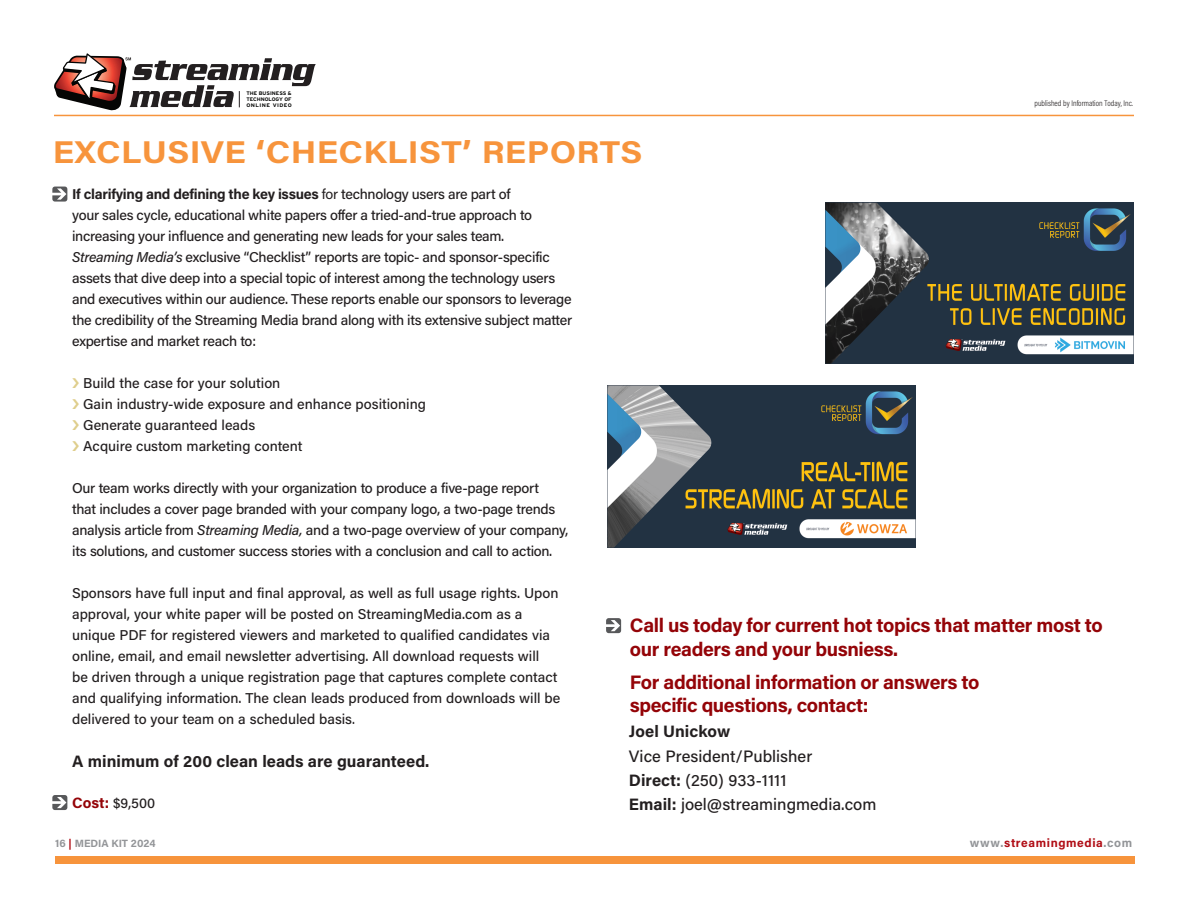
<style>
.page{position:relative;width:1188px;height:918px;background:#fff}
.page>*{position:absolute;margin:0;border:0;box-sizing:border-box;transform-origin:0 0}
._2011_Header_LT{font:700 31.5px "Acumin Pro";letter-spacing:.01em;color:#f7943c;scale:1.1 1}
.t1{font:700 19.5px/23.4px "Acumin Pro";letter-spacing:-.02em;color:#940408}
.t2{font:500 16.5px "Acumin Pro";color:#231f20}
.t3{font:700 16.5px "Acumin Pro";color:#231f20}
.t4{font:500 14.25px/21px "Acumin Pro";letter-spacing:-.015em;color:#231f20}
.t5{font:700 12px "Acumin Pro";letter-spacing:.05em;color:#b00d15}
.t6{font:700 10.5px "Acumin Pro";color:#939598}
.t7{font:300 8.25px "Acumin Pro Cond";color:#231f20}
.t8{font:700 5.1px/6.1px "Interstate";color:#040504;text-align:justify;scale:1.05 1}
.s1{font-weight:700}
.s2{font-weight:400}
.s3{font-style:italic}
.s4{font-weight:700;font-size:15px;color:#940408}
.s5{color:#b00d15}
.s6{color:#939598}
</style>
<div class="page">
<div style="left:55px;top:857px;width:1080px;height:7px;background:#f7943c"></div>
<hr style="left:54px;top:115px;width:1080px;height:1px;background:#f7943c">
<svg style="left:54px;top:53px;width:262px;height:57px"></svg>
<svg style="left:52px;top:187px;width:15px;height:15px"></svg>
<svg style="left:52px;top:795px;width:15px;height:15px"></svg>
<svg style="left:606px;top:618px;width:15px;height:15px"></svg>
<img style="left:826px;top:202px;width:307px;height:162px">
<img style="left:608px;top:386px;width:307px;height:161px">
<p class="t8" style="left:246px;top:90px;width:45px">THE BUSINESS &amp; TECHNOLOGY OF ONLINE VIDEO</p>
<p class="t7" style="left:1035px;top:98px;width:100px">published by Information Today, Inc.</p>
<p class="_2011_Header_LT" style="left:53px;top:130px;width:537px">EXCLUSIVE ‘CHECKLIST’ REPORTS</p>
<p class="t4" style="left:72px;top:183px;width:502px"><span class="s1">If clarifying and defining the key issues</span> <span class="s2">for</span> technology users are part of<br>your sales cycle, educational white papers offer a tried-and-true approach to increasing your influence and generating new leads for your sales team.<br><span class="s3">Streaming Media’s</span> exclusive “Checklist” reports are topic- and sponsor-specific assets that dive deep into a special topic of interest among the technology users and executives within our audience. These reports enable our sponsors to leverage the credibility of the Streaming Media brand along with its extensive subject matter expertise and market reach to:</p>
<p class="t4" style="left:83px;top:372px;width:199px">Build the case for your solution</p>
<p class="t4" style="left:83px;top:393px;width:344px">Gain industry-wide exposure and enhance positioning</p>
<p class="t4" style="left:83px;top:414px;width:174px">Generate guaranteed leads</p>
<p class="t4" style="left:83px;top:435px;width:221px">Acquire custom marketing content</p>
<p class="t4" style="left:72px;top:477px;width:498px">Our team works directly with your organization to produce a five-page report<br>that includes a cover page branded with your company logo, a two-page trends analysis article from <span class="s3">Streaming Media,</span> and a two-page overview of your company, its solutions, and customer success stories with a conclusion and call to action.</p>
<p class="t4" style="left:72px;top:582px;width:490px">Sponsors have full input and final approval, as well as full usage rights. Upon approval, your white paper will be posted on StreamingMedia.com as a unique PDF for registered viewers and marketed to qualified candidates via online, email, and email newsletter advertising. All download requests will<br>be driven through a unique registration page that captures complete contact and qualifying information. The clean leads produced from downloads will be delivered to your team on a scheduled basis<span class="s2">.</span></p>
<p class="t3" style="left:72px;top:750px;width:359px">A minimum of 200 clean leads are guaranteed.</p>
<p class="t4" style="left:72px;top:792px;width:85px"><span class="s4">Cost:</span> $9,500</p>
<p class="t1" style="left:630px;top:613px;width:474px">Call us today for current hot topics that matter most to our readers and your busniess.</p>
<p class="t1" style="left:630px;top:670px;width:351px">For additional information or answers to specific questions, contact:</p>
<p class="t3" style="left:629px;top:720px;width:103px">Joel Unickow</p>
<p class="t2" style="left:629px;top:744px;width:185px">Vice President/Publisher</p>
<p class="t2" style="left:629px;top:769px;width:159px"><span class="s1">Direct:</span> (250) 933-1111</p>
<p class="t2" style="left:629px;top:793px;width:249px"><span class="s1">Email:</span> joel@streamingmedia.com</p>
<p class="t6" style="left:55px;top:836px;width:102px">16 <span class="s5">|</span> MEDIA KIT 2024</p>
<p class="t5" style="left:970px;top:834px;width:164px"><span class="s6">www.</span>streamingmedia<span class="s6">.com</span></p>
</div>
